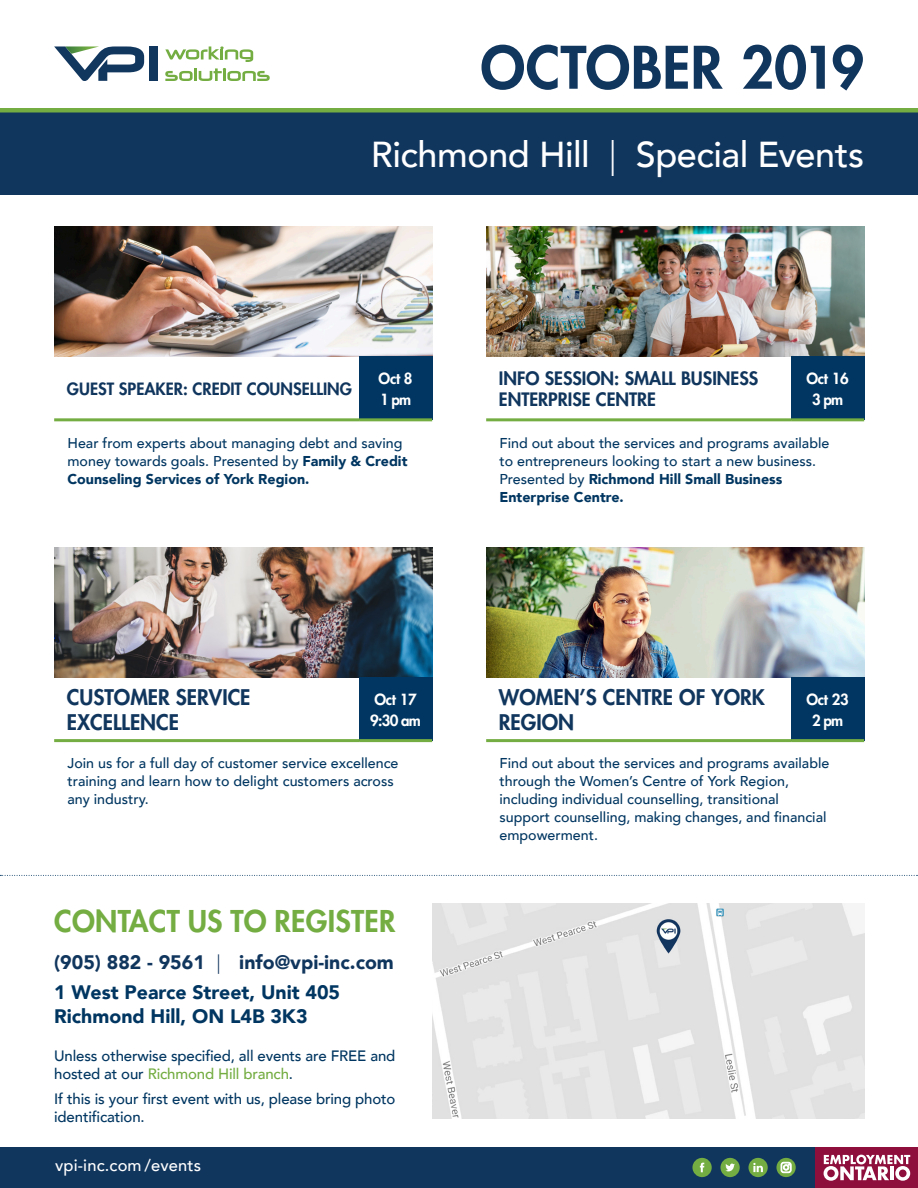
<style>
.page{position:relative;width:918px;height:1188px;background:#fff}
.page>*{position:absolute;margin:0;border:0;box-sizing:border-box;transform-origin:0 0}
.t1{font:800 57px "Futura Std";letter-spacing:.005em;color:#11365e}
.Headline{font:500 36px "Avenir";letter-spacing:-.01em;color:#fff}
.t2{font:800 29.25px "Futura Std";letter-spacing:.01em;color:#74ad42}
.t3{font:800 21px/25.5px "Futura Std";color:#11365e}
.t4{font:900 19.5px/23.4px "Avenir";color:#003661}
.t5{font:900 19.5px "Avenir";color:#11365e}
.t6{font:800 18px/21px "Futura Std";color:#11365e}
.t7{font:800 16.5px "Futura Std";color:#11365e}
.t8{font:500 16.5px "Avenir";letter-spacing:.01em;color:#fff}
.t9{font:500 15px/18px "Avenir";letter-spacing:-.01em;color:#003661}
.t10{font:800 15px/21px "Futura Std";letter-spacing:-.02em;color:#fff}
.t11{font:500 14.25px/18px "Avenir";color:#003661}
.s1{font-weight:300}
.s2{font-weight:900}
.s3{color:#74ad42}
</style>
<div class="page">
<div style="left:0;top:1147px;width:918px;height:41px;background:#11365e"></div>
<svg style="left:692px;top:1158px;width:20px;height:19px"></svg>
<svg style="left:720px;top:1158px;width:20px;height:19px"></svg>
<svg style="left:748px;top:1158px;width:20px;height:19px"></svg>
<svg style="left:776px;top:1158px;width:20px;height:19px"></svg>
<svg style="left:781px;top:1162px;width:10px;height:11px"></svg>
<div style="left:816px;top:1147px;width:102px;height:41px;background:#8e0e3c"></div>
<svg style="left:824px;top:1155px;width:86px;height:26px"></svg>
<img style="left:432px;top:904px;width:432px;height:215px">
<svg style="left:0;top:875px;width:918px;height:1px"></svg>
<img style="left:54px;top:227px;width:378px;height:129px">
<img style="left:486px;top:548px;width:378px;height:129px">
<img style="left:486px;top:227px;width:378px;height:129px">
<div style="left:359px;top:356px;width:73px;height:64px;background:#003661"></div>
<hr style="left:54px;top:418px;width:305px;height:3px;background:#74ad42">
<hr style="left:359px;top:418px;width:73px;height:3px;background:#74ad42">
<div style="left:791px;top:677px;width:73px;height:64px;background:#003661"></div>
<hr style="left:486px;top:739px;width:305px;height:3px;background:#74ad42">
<hr style="left:791px;top:739px;width:73px;height:3px;background:#74ad42">
<div style="left:791px;top:356px;width:73px;height:64px;background:#003661"></div>
<hr style="left:486px;top:418px;width:305px;height:3px;background:#74ad42">
<hr style="left:791px;top:418px;width:73px;height:3px;background:#74ad42">
<img style="left:54px;top:548px;width:378px;height:129px">
<div style="left:359px;top:677px;width:73px;height:64px;background:#003661"></div>
<hr style="left:54px;top:739px;width:305px;height:3px;background:#74ad42">
<hr style="left:359px;top:739px;width:73px;height:3px;background:#74ad42">
<div style="left:0;top:112px;width:918px;height:83px;background:#11365e"></div>
<hr style="left:0;top:108px;width:918px;height:4px;background:#74ad42">
<div style="left:149px;top:46px;width:9px;height:35px;background:#12375f"></div>
<svg style="left:165px;top:68px;width:105px;height:13px"></svg>
<svg style="left:165px;top:46px;width:88px;height:16px"></svg>
<svg style="left:54px;top:46px;width:90px;height:35px"></svg>
<p class="t1" style="left:480px;top:32px;width:385px">OCTOBER 2019</p>
<p class="Headline" style="left:371px;top:123px;width:495px">Richmond Hill <span class="s1">|</span> Special Events</p>
<p class="t7" style="left:67px;top:378px;width:287px">GUEST SPEAKER: CREDIT COUNSELLING</p>
<p class="t10" style="left:379px;top:368px;width:35px">Oct 8<br>1 pm</p>
<p class="t11" style="left:68px;top:433px;width:342px">Hear from experts about managing debt and saving money towards goals. Presented by <span class="s2">Family &amp; Credit<br>Counseling Services of York Region.</span></p>
<p class="t3" style="left:67px;top:684px;width:185px">CUSTOMER SERVICE<br>EXCELLENCE</p>
<p class="t10" style="left:370px;top:689px;width:52px">Oct 17<br>9:30 am</p>
<p class="t11" style="left:68px;top:754px;width:333px">Join us for a full day of customer service excellence training and learn how to delight customers across any industry.</p>
<p class="t2" style="left:54px;top:903px;width:343px">CONTACT US TO REGISTER</p>
<p class="t5" style="left:54px;top:946px;width:341px">(905) 882 - 9561 <span class="s1">|</span> info@vpi-inc.com</p>
<p class="t4" style="left:54px;top:980px;width:287px">1 West Pearce Street, Unit 405<br>Richmond Hill, ON L4B 3K3</p>
<p class="t9" style="left:54px;top:1046px;width:343px">Unless otherwise specified, all events are FREE and hosted at our <span class="s3">Richmond Hill branch</span>.</p>
<p class="t9" style="left:54px;top:1089px;width:343px">If this is your first event with us, please bring photo identification.</p>
<p class="t8" style="left:55px;top:1151px;width:148px">vpi-inc.com /events</p>
<p class="t6" style="left:499px;top:368px;width:261px">INFO SESSION: SMALL BUSINESS<br>ENTERPRISE CENTRE</p>
<p class="t10" style="left:806px;top:368px;width:44px;text-align:center">Oct 16<br>3 pm</p>
<p class="t11" style="left:500px;top:433px;width:331px">Find out about the services and programs available to entrepreneurs looking to start a new business.<br>Presented by <span class="s2">Richmond Hill Small Business Enterprise Centre.</span></p>
<p class="t3" style="left:499px;top:684px;width:268px">WOMEN’S CENTRE OF YORK<br>REGION</p>
<p class="t10" style="left:806px;top:689px;width:44px;text-align:center">Oct 23<br>2 pm</p>
<p class="t11" style="left:500px;top:754px;width:331px">Find out about the services and programs available through the Women’s Centre of York Region, including individual counselling, transitional support counselling, making changes, and financial empowerment.</p>
</div>
